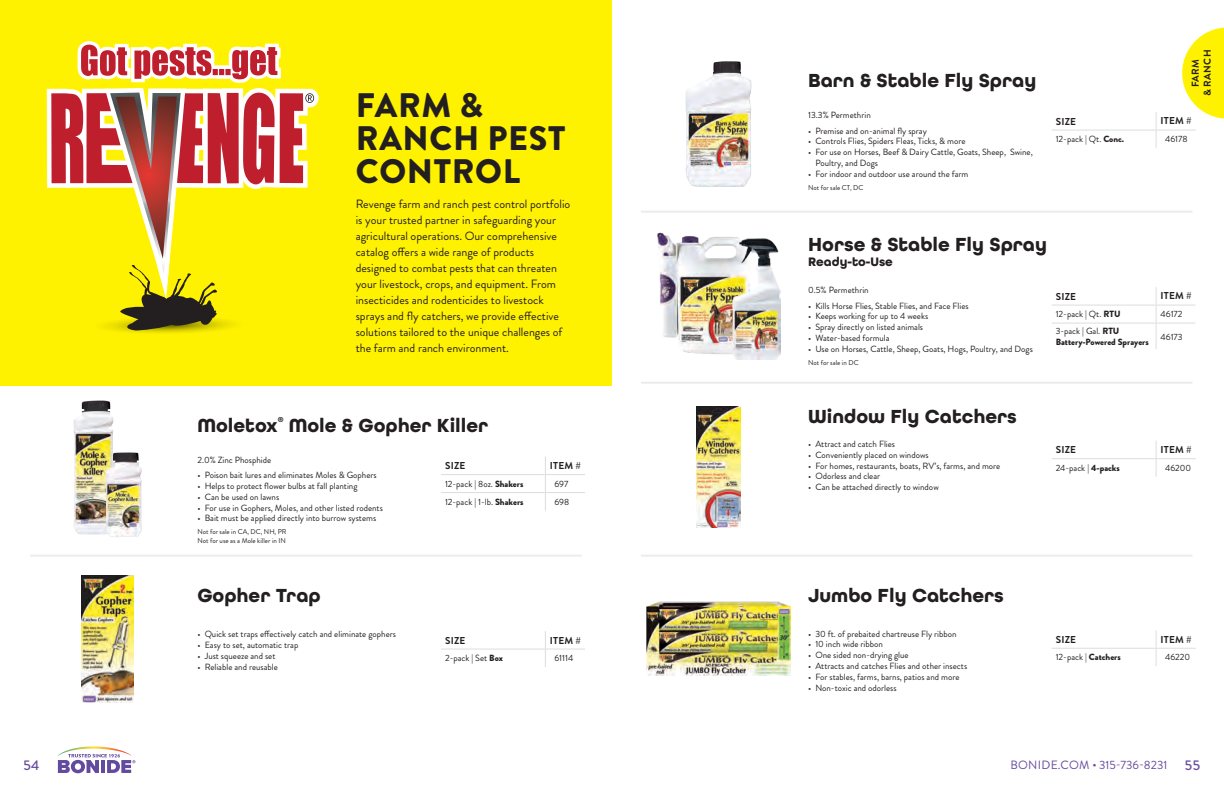
<style>
.page{position:relative;width:1224px;height:792px;background:#fff}
.page>*{position:absolute;margin:0;border:0;box-sizing:border-box;transform-origin:0 0}
.t1{font:900 34px/33px "Brandon Grotesque";letter-spacing:.02em;color:#231f20}
.t2{font:700 20px "All Round Gothic";color:#231f20}
.t3{font:500 14px "Brandon Grotesque";color:#67489d}
.t4{font:700 13px "All Round Gothic";color:#231f20}
.t5{font:12px/16px "Brandon Grotesque";color:#231f20}
.t6{font:12px "Brandon Grotesque";letter-spacing:.01em;color:#67489d}
.t7{font:700 10px "Brandon Grotesque";letter-spacing:.02em;color:#231f20}
.t8{font:700 10px/12px "Brandon Grotesque";letter-spacing:.04em;color:#231f20;text-align:center}
.t9{font:9px/10.8px "Brandon Grotesque";color:#231f20}
.t10{font:900 9px/10.8px "Brandon Grotesque";color:#231f20}
.t11{font:700 7.6px "All Round Gothic";color:#231f20}
.t12{font:7px/8.4px "Brandon Grotesque";color:#231f20}
.s1{font-weight:900}
.s2{font-weight:400}
</style>
<div class="page">
<svg style="left:1182px;top:27px;width:42px;height:92px"></svg>
<svg style="left:58px;top:746px;width:77px;height:27px"></svg>
<div style="left:0;top:0;width:612px;height:386px;background:#fff200"></div>
<img style="left:74px;top:400px;width:40px;height:134px">
<img style="left:105px;top:453px;width:37px;height:84px">
<hr style="left:441px;top:474px;width:104px;height:1px;background:#dcddde">
<hr style="left:545px;top:474px;width:40px;height:1px;background:#dcddde">
<hr style="left:441px;top:492px;width:104px;height:1px;background:#dcddde">
<hr style="left:545px;top:492px;width:40px;height:1px;background:#dcddde">
<svg style="left:545px;top:457px;width:1px;height:54px"></svg>
<hr style="left:30px;top:555px;width:552px;height:2px;background:#ebecec">
<img style="left:82px;top:575px;width:52px;height:128px">
<hr style="left:441px;top:649px;width:104px;height:1px;background:#dcddde">
<hr style="left:545px;top:649px;width:40px;height:1px;background:#dcddde">
<svg style="left:545px;top:631px;width:1px;height:36px"></svg>
<img style="left:685px;top:61px;width:67px;height:126px">
<hr style="left:1052px;top:130px;width:104px;height:1px;background:#dcddde">
<hr style="left:1156px;top:130px;width:40px;height:1px;background:#dcddde">
<svg style="left:1156px;top:112px;width:1px;height:36px"></svg>
<hr style="left:641px;top:211px;width:551px;height:2px;background:#ebecec">
<img style="left:657px;top:232px;width:93px;height:122px">
<img style="left:732px;top:239px;width:49px;height:120px">
<hr style="left:1052px;top:305px;width:104px;height:1px;background:#dcddde">
<hr style="left:1156px;top:305px;width:39px;height:1px;background:#dcddde">
<svg style="left:1156px;top:287px;width:1px;height:62px"></svg>
<hr style="left:1052px;top:323px;width:104px;height:1px;background:#dcddde">
<hr style="left:1156px;top:323px;width:39px;height:1px;background:#dcddde">
<hr style="left:641px;top:382px;width:551px;height:2px;background:#ebecec">
<img style="left:697px;top:406px;width:43px;height:122px">
<hr style="left:1052px;top:458px;width:104px;height:1px;background:#dcddde">
<hr style="left:1156px;top:458px;width:40px;height:1px;background:#dcddde">
<svg style="left:1156px;top:441px;width:1px;height:36px"></svg>
<hr style="left:641px;top:555px;width:551px;height:2px;background:#ebecec">
<img style="left:647px;top:602px;width:143px;height:74px">
<hr style="left:1052px;top:648px;width:104px;height:1px;background:#dcddde">
<hr style="left:1156px;top:648px;width:40px;height:1px;background:#dcddde">
<svg style="left:1156px;top:630px;width:1px;height:36px"></svg>
<svg style="left:46px;top:41px;width:273px;height:290px"></svg>
<h1 class="t1" style="left:356px;top:89px;width:211px">FARM &amp;<br>RANCH PEST<br>CONTROL</h1>
<p class="t5" style="left:356px;top:196px;width:216px">Revenge farm and ranch pest control portfolio is your trusted partner in safeguarding your agricultural operations. Our comprehensive catalog offers a wide range of products designed to combat pests that can threaten your livestock, crops, and equipment. From insecticides and rodenticides to livestock sprays and fly catchers, we provide effective solutions tailored to the unique challenges of the farm and ranch environment.</p>
<h2 class="t2" style="left:198px;top:413px;width:82px">Moletox</h2>
<p class="t11" style="left:278px;top:415px;width:7px">®</p>
<h2 class="t2" style="left:289px;top:413px;width:201px">Mole &amp; Gopher Killer</h2>
<p class="t9" style="left:198px;top:455px;width:75px">2.0% Zinc Phosphide</p>
<p class="t9" style="left:198px;top:470px;width:181px">• Poison bait lures and eliminates Moles &amp; Gophers</p>
<p class="t9" style="left:198px;top:481px;width:162px">• Helps to protect flower bulbs at fall planting</p>
<p class="t9" style="left:198px;top:491px;width:83px">• Can be used on lawns</p>
<p class="t9" style="left:198px;top:502px;width:187px">• For use in Gophers, Moles, and other listed rodents</p>
<p class="t9" style="left:198px;top:513px;width:180px">• Bait must be applied directly into burrow systems</p>
<p class="t12" style="left:198px;top:528px;width:91px">Not for sale in CA, DC, NH, PR<br>Not for use as a Mole killer in IN</p>
<p class="t7" style="left:445px;top:459px;width:22px">SIZE</p>
<p class="t7" style="left:550px;top:458px;width:33px">ITEM #</p>
<p class="t9" style="left:445px;top:478px;width:80px">12-pack | 8oz. <span class="s1">Shakers</span></p>
<p class="t9" style="left:554px;top:478px;width:16px">697</p>
<p class="t9" style="left:445px;top:496px;width:80px">12-pack | 1-lb. <span class="s1">Shakers</span></p>
<p class="t9" style="left:554px;top:496px;width:16px">698</p>
<h2 class="t2" style="left:198px;top:584px;width:125px">Gopher Trap</h2>
<p class="t9" style="left:198px;top:629px;width:200px">• Quick set traps effectively catch and eliminate gophers</p>
<p class="t9" style="left:198px;top:640px;width:102px">• Easy to set, automatic trap</p>
<p class="t9" style="left:198px;top:651px;width:79px">• Just squeeze and set</p>
<p class="t9" style="left:198px;top:661px;width:82px">• Reliable and reusable</p>
<p class="t7" style="left:445px;top:633px;width:22px">SIZE</p>
<p class="t7" style="left:550px;top:633px;width:33px">ITEM #</p>
<p class="t9" style="left:445px;top:653px;width:60px">2-pack | Set <span class="s1">Box</span></p>
<p class="t9" style="left:554px;top:653px;width:20px">61114</p>
<h2 class="t2" style="left:808px;top:69px;width:230px">Barn &amp; Stable Fly Spray</h2>
<p class="t9" style="left:808px;top:110px;width:64px">13.3% Permethrin</p>
<p class="t9" style="left:808px;top:125px;width:120px">• Premise and on-animal fly spray</p>
<p class="t9" style="left:808px;top:136px;width:159px">• Controls Flies, Spiders Fleas, Ticks, &amp; more</p>
<p class="t9" style="left:815px;top:147px;width:219px;text-indent:-7px">• For use on Horses, Beef &amp; Dairy Cattle, Goats, Sheep, Swine,<br>Poultry, and Dogs</p>
<p class="t9" style="left:808px;top:169px;width:162px">• For indoor and outdoor use around the farm</p>
<p class="t12" style="left:808px;top:183px;width:57px">Not for sale CT, DC</p>
<p class="t8" style="left:1190px;top:96px;width:48px;rotate:-90deg">FARM<br>&amp; RANCH</p>
<p class="t7" style="left:1056px;top:114px;width:22px">SIZE</p>
<p class="t7" style="left:1161px;top:114px;width:33px">ITEM #</p>
<p class="t9" style="left:1056px;top:134px;width:70px">12-pack | Qt. <span class="s1">Conc.</span></p>
<p class="t9" style="left:1165px;top:134px;width:24px">46178</p>
<h2 class="t2" style="left:808px;top:232px;width:240px">Horse &amp; Stable Fly Spray</h2>
<h3 class="t4" style="left:808px;top:254px;width:86px">Ready-to-Use</h3>
<p class="t9" style="left:808px;top:285px;width:62px">0.5% Permethrin</p>
<p class="t9" style="left:808px;top:300px;width:162px">• Kills Horse Flies, Stable Flies, and Face Flies</p>
<p class="t9" style="left:808px;top:311px;width:122px">• Keeps working for up to 4 weeks</p>
<p class="t9" style="left:808px;top:322px;width:116px">• Spray directly on listed animals</p>
<p class="t9" style="left:808px;top:333px;width:83px">• Water-based formula</p>
<p class="t9" style="left:808px;top:344px;width:226px">• Use on Horses, Cattle, Sheep, Goats, Hogs, Poultry, and Dogs</p>
<p class="t12" style="left:808px;top:358px;width:52px">Not for sale in DC</p>
<p class="t7" style="left:1056px;top:289px;width:22px">SIZE</p>
<p class="t7" style="left:1160px;top:289px;width:33px">ITEM #</p>
<p class="t9" style="left:1056px;top:309px;width:66px">12-pack | Qt. <span class="s1">RTU</span></p>
<p class="t9" style="left:1161px;top:309px;width:23px">46172</p>
<p class="t10" style="left:1056px;top:325px;width:95px"><span class="s2">3-pack | Gal.</span> RTU<br>Battery-Powered Sprayers</p>
<p class="t9" style="left:1161px;top:331px;width:24px">46173</p>
<h2 class="t2" style="left:808px;top:404px;width:210px">Window Fly Catchers</h2>
<p class="t9" style="left:808px;top:439px;width:89px">• Attract and catch Flies</p>
<p class="t9" style="left:808px;top:449px;width:122px">• Conveniently placed on windows</p>
<p class="t9" style="left:808px;top:460px;width:194px">• For homes, restaurants, boats, RV’s, farms, and more</p>
<p class="t9" style="left:808px;top:471px;width:73px">• Odorless and clear</p>
<p class="t9" style="left:808px;top:482px;width:132px">• Can be attached directly to window</p>
<p class="t7" style="left:1056px;top:443px;width:22px">SIZE</p>
<p class="t7" style="left:1161px;top:443px;width:33px">ITEM #</p>
<p class="t9" style="left:1056px;top:462px;width:66px">24-pack | <span class="s1">4-packs</span></p>
<p class="t9" style="left:1165px;top:462px;width:28px">46200</p>
<h2 class="t2" style="left:808px;top:583px;width:197px">Jumbo Fly Catchers</h2>
<p class="t9" style="left:808px;top:628px;width:150px">• 30 ft. of prebaited chartreuse Fly ribbon</p>
<p class="t9" style="left:808px;top:639px;width:76px">• 10 inch wide ribbon</p>
<p class="t9" style="left:808px;top:650px;width:102px">• One sided non-drying glue</p>
<p class="t9" style="left:808px;top:661px;width:161px">• Attracts and catches Flies and other insects</p>
<p class="t9" style="left:808px;top:671px;width:153px">• For stables, farms, barns, patios and more</p>
<p class="t9" style="left:808px;top:682px;width:90px">• Non-toxic and odorless</p>
<p class="t7" style="left:1056px;top:632px;width:22px">SIZE</p>
<p class="t7" style="left:1161px;top:632px;width:33px">ITEM #</p>
<p class="t9" style="left:1056px;top:652px;width:67px">12-pack | <span class="s1">Catchers</span></p>
<p class="t9" style="left:1165px;top:652px;width:27px">46220</p>
<h3 class="t3" style="left:23px;top:756px;width:18px">54</h3>
<h3 class="t6" style="left:1010px;top:757px;width:158px">BONIDE.COM • 315-736-8231</h3>
<h3 class="t3" style="left:1185px;top:756px;width:17px">55</h3>
</div>
